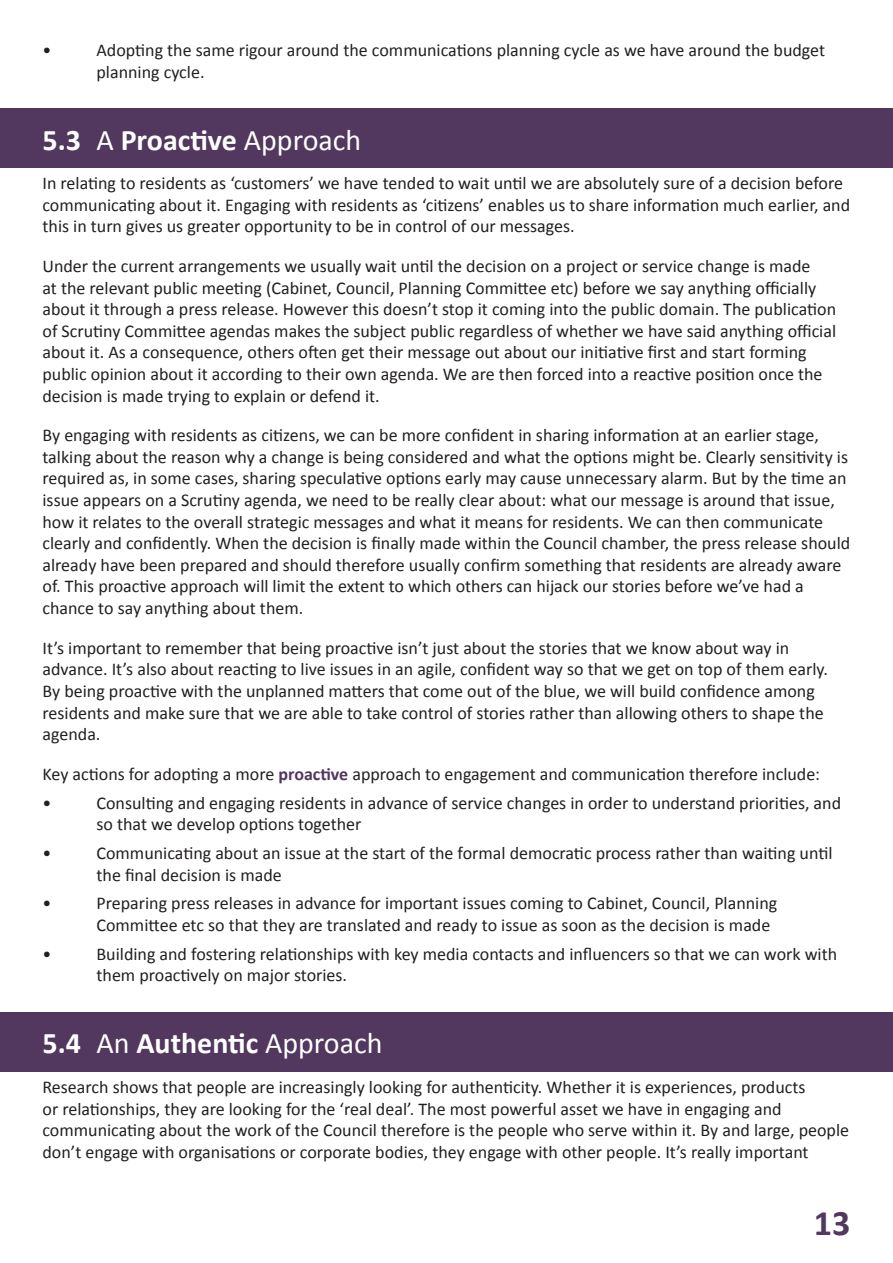
<style>
.page{position:relative;width:893px;height:1263px;background:#fff}
.page>*{position:absolute;margin:0;border:0;box-sizing:border-box;transform-origin:0 0}
.t1{font:700 36px "Calibri";color:#52375e}
.t2{font:700 30px "Calibri";color:#fff}
.t3{font:18px/21.6px "Calibri";color:#231f20}
.s1{font-weight:400}
.s2{font-weight:700;color:#52375e}
</style>
<div class="page">
<div style="left:0;top:1012px;width:893px;height:60px;background:#52375e"></div>
<div style="left:0;top:108px;width:893px;height:60px;background:#52375e"></div>
<p class="t3" style="left:43px;top:38px;width:10px">•</p>
<p class="t3" style="left:97px;top:38px;width:730px">Adopting the same rigour around the communications planning cycle as we have around the budget planning cycle.</p>
<p class="t2" style="left:43px;top:121px;width:320px">5.3 <span class="s1">A</span> Proactive <span class="s1">Approach</span></p>
<p class="t3" style="left:43px;top:172px;width:809px">In relating to residents as ‘customers’ we have tended to wait until we are absolutely sure of a decision before communicating about it. Engaging with residents as ‘citizens’ enables us to share information much earlier, and this in turn gives us greater opportunity to be in control of our messages.</p>
<p class="t3" style="left:43px;top:254px;width:795px">Under the current arrangements we usually wait until the decision on a project or service change is made<br>at the relevant public meeting (Cabinet, Council, Planning Committee etc) before we say anything officially about it through a press release. However this doesn’t stop it coming into the public domain. The publication of Scrutiny Committee agendas makes the subject public regardless of whether we have said anything official about it. As a consequence, others often get their message out about our initiative first and start forming public opinion about it according to their own agenda. We are then forced into a reactive position once the decision is made trying to explain or defend it.</p>
<p class="t3" style="left:43px;top:424px;width:809px">By engaging with residents as citizens, we can be more confident in sharing information at an earlier stage, talking about the reason why a change is being considered and what the options might be. Clearly sensitivity is required as, in some cases, sharing speculative options early may cause unnecessary alarm. But by the time an issue appears on a Scrutiny agenda, we need to be really clear about: what our message is around that issue, how it relates to the overall strategic messages and what it means for residents. We can then communicate clearly and confidently. When the decision is finally made within the Council chamber, the press release should already have been prepared and should therefore usually confirm something that residents are already aware of. This proactive approach will limit the extent to which others can hijack our stories before we’ve had a chance to say anything about them.</p>
<p class="t3" style="left:43px;top:636px;width:787px">It’s important to remember that being proactive isn’t just about the stories that we know about way in advance. It’s also about reacting to live issues in an agile, confident way so that we get on top of them early.<br>By being proactive with the unplanned matters that come out of the blue, we will build confidence among residents and make sure that we are able to take control of stories rather than allowing others to shape the agenda.</p>
<p class="t3" style="left:43px;top:762px;width:779px">Key actions for adopting a more <span class="s2">proactive</span> approach to engagement and communication therefore include:</p>
<p class="t3" style="left:43px;top:791px;width:10px">•</p>
<p class="t3" style="left:97px;top:791px;width:746px">Consulting and engaging residents in advance of service changes in order to understand priorities, and so that we develop options together</p>
<p class="t3" style="left:43px;top:841px;width:10px">•</p>
<p class="t3" style="left:97px;top:841px;width:737px">Communicating about an issue at the start of the formal democratic process rather than waiting until the final decision is made</p>
<p class="t3" style="left:43px;top:892px;width:10px">•</p>
<p class="t3" style="left:97px;top:892px;width:682px">Preparing press releases in advance for important issues coming to Cabinet, Council, Planning<br>Committee etc so that they are translated and ready to issue as soon as the decision is made</p>
<p class="t3" style="left:43px;top:942px;width:10px">•</p>
<p class="t3" style="left:97px;top:942px;width:742px">Building and fostering relationships with key media contacts and influencers so that we can work with them proactively on major stories.</p>
<p class="t2" style="left:43px;top:1025px;width:341px">5.4 <span class="s1">An</span> Authentic <span class="s1">Approach</span></p>
<p class="t3" style="left:43px;top:1075px;width:808px">Research shows that people are increasingly looking for authenticity. Whether it is experiences, products<br>or relationships, they are looking for the ‘real deal’. The most powerful asset we have in engaging and communicating about the work of the Council therefore is the people who serve within it. By and large, people don’t engage with organisations or corporate bodies, they engage with other people. It’s really important</p>
<p class="t1" style="left:814px;top:1200px;width:38px">13</p>
</div>
